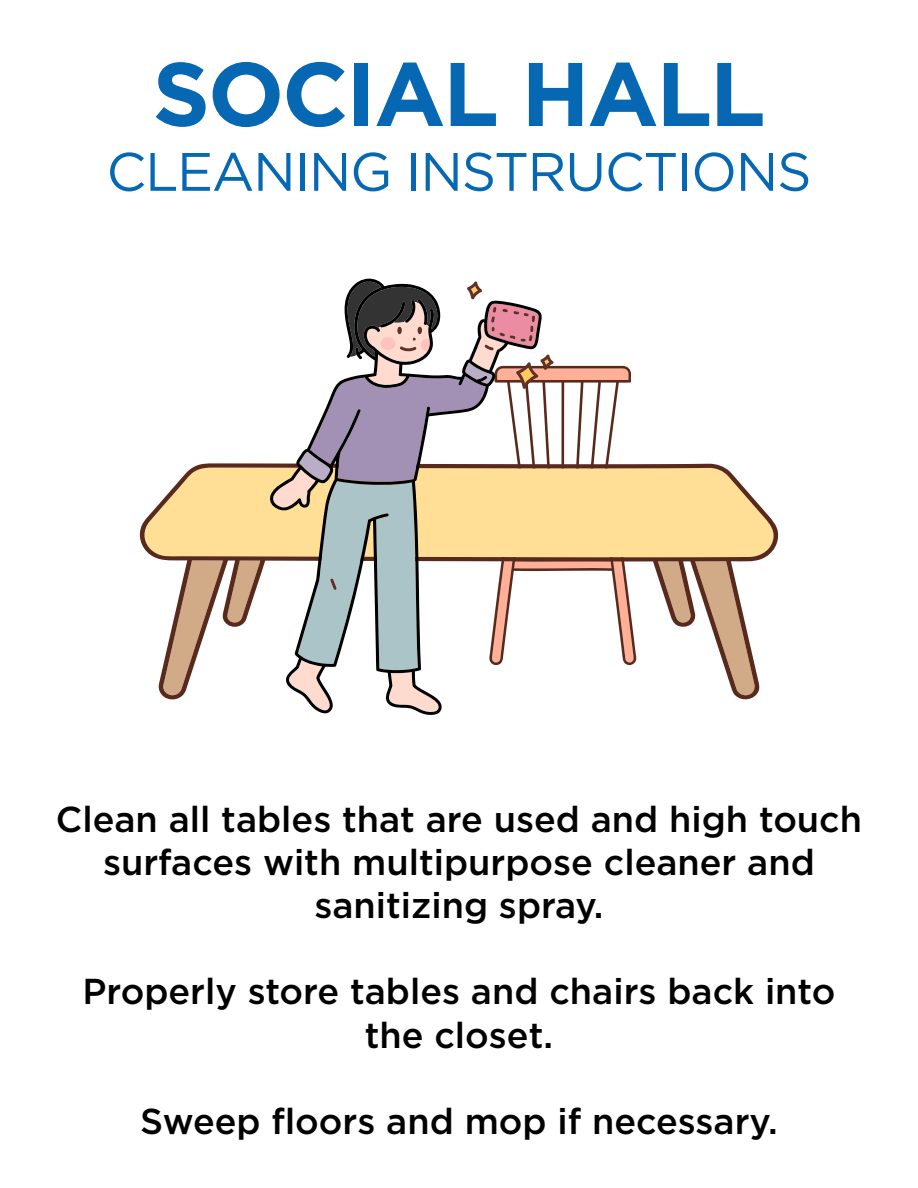
<style>
.page{position:relative;width:918px;height:1188px;background:#fff}
.page>*{position:absolute;margin:0;border:0;box-sizing:border-box;transform-origin:0 0}
.t1{font:700 90px "Gotham";letter-spacing:-.025em;color:#0668b3}
.t2{font:54px "Gotham";letter-spacing:-.025em;color:#0668b3}
.t3{font:500 36px/43.2px "Gotham";color:#000;text-align:center}
</style>
<div class="page">
<svg style="left:139px;top:463px;width:640px;height:237px"></svg>
<svg style="left:269px;top:278px;width:170px;height:437px"></svg>
<svg style="left:272px;top:281px;width:363px;height:432px"></svg>
<h1 class="t1" style="left:153px;top:34px;width:614px">SOCIAL HALL</h1>
<h2 class="t2" style="left:106px;top:137px;width:707px">CLEANING INSTRUCTIONS</h2>
<p class="t3" style="left:56px;top:797px;width:808px">Clean all tables that are used and high touch surfaces with multipurpose cleaner and sanitizing spray.</p>
<p class="t3" style="left:82px;top:970px;width:755px">Properly store tables and chairs back into the closet.</p>
<p class="t3" style="left:140px;top:1099px;width:639px">Sweep floors and mop if necessary.</p>
</div>
